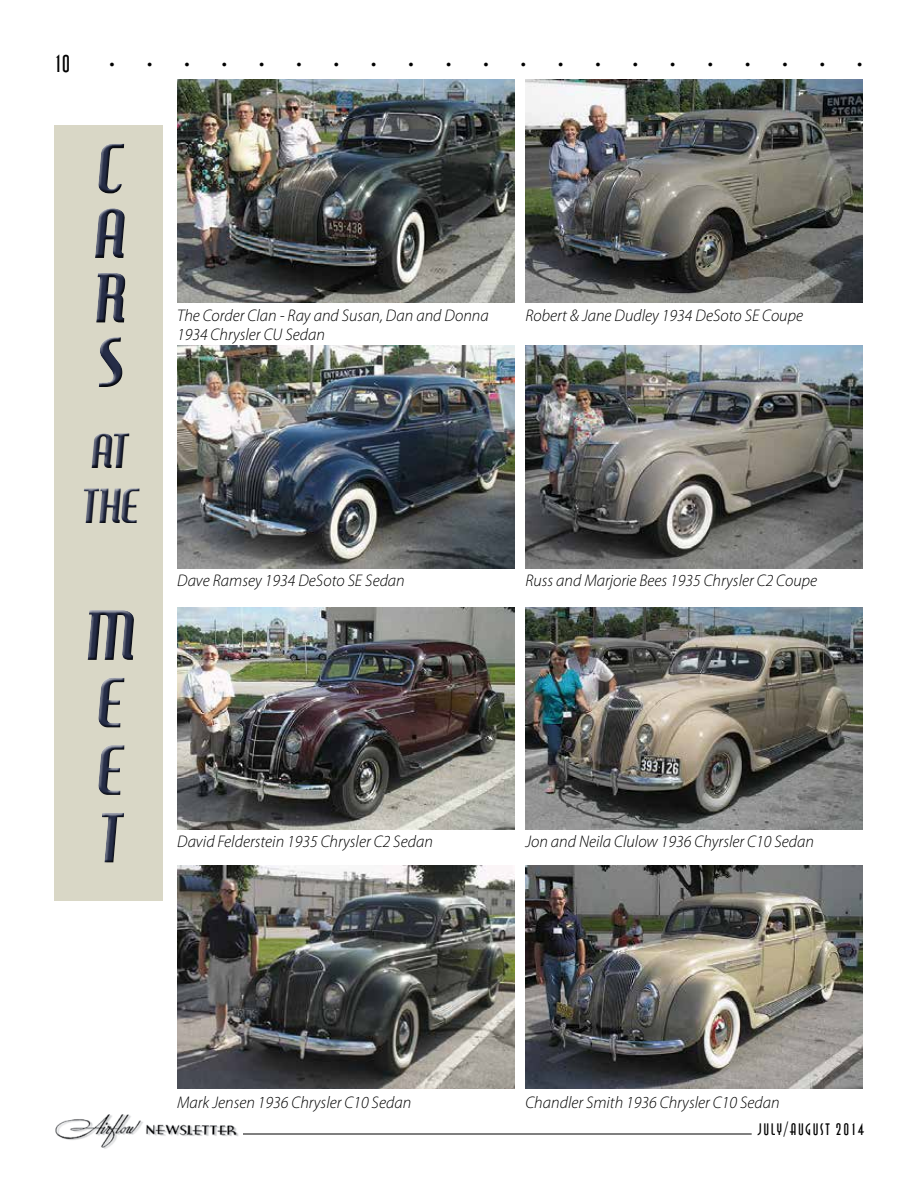
<style>
.page{position:relative;width:918px;height:1188px;background:#fff}
.page>*{position:absolute;margin:0;border:0;box-sizing:border-box;transform-origin:0 0}
.t1{font:67.5px/64.5px "Hamburger Heaven";color:#262d47;text-align:justify}
.t2{font:47.25px/55.5px "Hamburger Heaven";color:#262d47}
.t3{font:24px "Anna";color:#000}
.t4{font:300 21px "Myriad Pro";color:#000}
.t5{font:italic 300 16.8px/18.8px "Myriad Pro";color:#000}
.t6{font:16.5px "Anna";letter-spacing:.1em;color:#000}
</style>
<div class="page">
<img style="left:55px;top:1114px;width:184px;height:35px">
<hr style="left:243px;top:1134px;width:509px;height:1px;background:#000">
<div style="left:54px;top:126px;width:108px;height:775px;background:#d9d7c6"></div>
<img style="left:177px;top:346px;width:338px;height:222px">
<img style="left:525px;top:346px;width:338px;height:222px">
<img style="left:177px;top:607px;width:338px;height:223px">
<img style="left:525px;top:866px;width:338px;height:222px">
<img style="left:525px;top:607px;width:338px;height:223px">
<div style="left:81px;top:142px;width:62px;height:724px;background:#000;opacity:.75"></div>
<img style="left:525px;top:80px;width:338px;height:223px">
<img style="left:177px;top:80px;width:338px;height:223px">
<img style="left:177px;top:866px;width:338px;height:222px">
<p class="t3" style="left:54px;top:51px;width:18px">10</p>
<p class="t4" style="left:110px;top:50px;width:44px">• •</p>
<p class="t4" style="left:184px;top:50px;width:44px">• •</p>
<p class="t4" style="left:259px;top:50px;width:44px">• •</p>
<p class="t4" style="left:334px;top:50px;width:44px">• •</p>
<p class="t4" style="left:409px;top:50px;width:44px">• •</p>
<p class="t4" style="left:483px;top:50px;width:44px">• •</p>
<p class="t4" style="left:558px;top:50px;width:44px">• •</p>
<p class="t4" style="left:633px;top:50px;width:44px">• •</p>
<p class="t4" style="left:708px;top:50px;width:44px">• •</p>
<p class="t4" style="left:782px;top:50px;width:44px">• •</p>
<p class="t4" style="left:857px;top:50px;width:7px">•</p>
<h1 class="t1" style="left:93px;top:138px;width:34px">C A R S</h1>
<h2 class="t2" style="left:81px;top:424px;width:59px">at the</h2>
<h1 class="t1" style="left:85px;top:603px;width:51px;line-height:67.5px;text-align:left">M<br>E<br>E<br>T</h1>
<p class="t5" style="left:177px;top:306px;width:313px">The Corder Clan - Ray and Susan, Dan and Donna<br>1934 Chrysler CU Sedan</p>
<p class="t5" style="left:525px;top:306px;width:279px">Robert &amp; Jane Dudley 1934 DeSoto SE Coupe</p>
<p class="t5" style="left:177px;top:571px;width:229px">Dave Ramsey 1934 DeSoto SE Sedan</p>
<p class="t5" style="left:525px;top:571px;width:293px">Russ and Marjorie Bees 1935 Chrysler C2 Coupe</p>
<p class="t5" style="left:177px;top:832px;width:257px">David Felderstein 1935 Chrysler C2 Sedan</p>
<p class="t5" style="left:525px;top:832px;width:290px">Jon and Neila Clulow 1936 Chyrsler C10 Sedan</p>
<p class="t5" style="left:177px;top:1092px;width:236px">Mark Jensen 1936 Chrysler C10 Sedan</p>
<p class="t5" style="left:525px;top:1092px;width:256px">Chandler Smith 1936 Chrysler C10 Sedan</p>
<p class="t6" style="left:758px;top:1121px;width:107px">JULY/AUGUST 2014</p>
</div>
